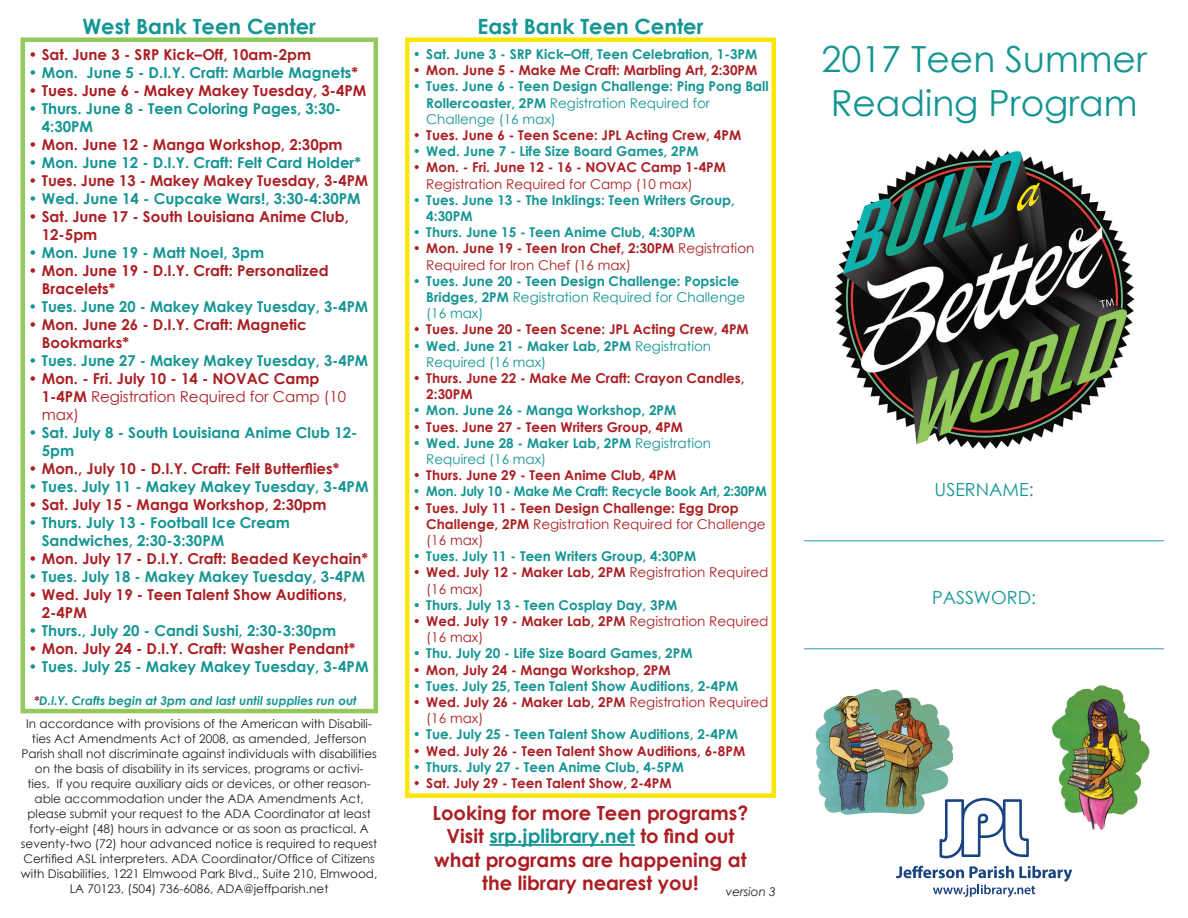
<style>
.page{position:relative;width:1188px;height:918px;background:#fff}
.page>*{position:absolute;margin:0;border:0;box-sizing:border-box;transform-origin:0 0}
.t1{font:36px/43.2px "Century Gothic";color:#139593}
.t2{font:700 21px "Century Gothic";color:#139593}
.t3{font:700 19.5px "Century Gothic";color:#ab1e23}
.t4{font:700 19.5px "Century Gothic";color:#139593}
.t5{font:18px "Century Gothic";color:#139593}
.t6{font:700 15px/18px "Century Gothic";color:#ab1e23}
.t7{font:700 15px/18px "Century Gothic";color:#139593}
.t8{font:700 13.5px/16.2px "Century Gothic";color:#139593}
.t9{font:700 13.5px/16.2px "Century Gothic";color:#ab1e23}
.t10{font:13.5px/16.2px "Century Gothic";color:#ab1e23}
.t11{font:13.5px/16.2px "Century Gothic";color:#139593}
.t12{font:700 13.5px "Century Gothic";color:#139593;scale:.96 1}
.t13{font:12px/15px "Century Gothic";color:#231f20;text-align:center}
.t14{font:italic 700 12px "Century Gothic";color:#139593}
.t15{font:italic 12px "Century Gothic";color:#231f20}
.s1{color:#ab1e23}
.s2{font-weight:400}
.s3{font-weight:700}
</style>
<div class="page">
<img style="left:815px;top:688px;width:138px;height:127px">
<img style="left:1052px;top:685px;width:97px;height:145px">
<img style="left:834px;top:150px;width:300px;height:299px">
<div style="left:405px;top:38px;width:371px;height:760px;border:4px solid #fbe607"></div>
<div style="left:21px;top:38px;width:357px;height:675px;border:4px solid #92c95b"></div>
<svg style="left:940px;top:798px;width:89px;height:60px"></svg>
<svg style="left:896px;top:866px;width:176px;height:31px"></svg>
<hr style="left:489px;top:844px;width:146px;height:2px;background:#139593">
<p class="t2" style="left:82px;top:11px;width:235px">West Bank Teen Center</p>
<p class="t6" style="left:28px;top:45px;width:284px">• Sat. June 3 - SRP Kick–Off, 10am-2pm</p>
<p class="t7" style="left:28px;top:63px;width:331px">• Mon. June 5 - D.I.Y. Craft: Marble Magnets<span class="s1">*</span></p>
<p class="t6" style="left:28px;top:81px;width:340px">• Tues. June 6 - Makey Makey Tuesday, 3-4PM</p>
<p class="t7" style="left:42px;top:99px;width:301px;text-indent:-14px">• Thurs. June 8 - Teen Coloring Pages, 3:30-<br>4:30PM</p>
<p class="t6" style="left:28px;top:135px;width:316px">• Mon. June 12 - Manga Workshop, 2:30pm</p>
<p class="t7" style="left:28px;top:153px;width:334px">• Mon. June 12 - D.I.Y. Craft: Felt Card Holder*</p>
<p class="t6" style="left:28px;top:171px;width:341px">• Tues. June 13 - Makey Makey Tuesday, 3-4PM</p>
<p class="t7" style="left:28px;top:189px;width:334px">• Wed. June 14 - Cupcake Wars!, 3:30-4:30PM</p>
<p class="t6" style="left:42px;top:207px;width:309px;text-indent:-14px">• Sat. June 17 - South Louisiana Anime Club,<br>12-5pm</p>
<p class="t7" style="left:28px;top:243px;width:237px">• Mon. June 19 - Matt Noel, 3pm</p>
<p class="t6" style="left:42px;top:261px;width:288px;text-indent:-14px">• Mon. June 19 - D.I.Y. Craft: Personalized<br>Bracelets*</p>
<p class="t7" style="left:28px;top:297px;width:341px">• Tues. June 20 - Makey Makey Tuesday, 3-4PM</p>
<p class="t6" style="left:42px;top:315px;width:266px;text-indent:-14px">• Mon. June 26 - D.I.Y. Craft: Magnetic<br>Bookmarks*</p>
<p class="t7" style="left:28px;top:351px;width:341px">• Tues. June 27 - Makey Makey Tuesday, 3-4PM</p>
<p class="t6" style="left:42px;top:369px;width:306px;text-indent:-14px">• Mon. - Fri. July 10 - 14 - NOVAC Camp<br>1-4PM <span class="s2">Registration Required for Camp (10 max)</span></p>
<p class="t7" style="left:42px;top:423px;width:317px;text-indent:-14px">• Sat. July 8 - South Louisiana Anime Club 12-<br>5pm</p>
<p class="t6" style="left:28px;top:459px;width:313px">• Mon., July 10 - D.I.Y. Craft: Felt Butterflies*</p>
<p class="t7" style="left:28px;top:477px;width:342px">• Tues. July 11 - Makey Makey Tuesday, 3-4PM</p>
<p class="t6" style="left:28px;top:495px;width:300px">• Sat. July 15 - Manga Workshop, 2:30pm</p>
<p class="t7" style="left:42px;top:513px;width:250px;text-indent:-14px">• Thurs. July 13 - Football Ice Cream<br>Sandwiches, 2:30-3:30PM</p>
<p class="t6" style="left:28px;top:549px;width:341px">• Mon. July 17 - D.I.Y. Craft: Beaded Keychain*</p>
<p class="t7" style="left:28px;top:567px;width:338px">• Tues. July 18 - Makey Makey Tuesday, 3-4PM</p>
<p class="t6" style="left:42px;top:585px;width:307px;text-indent:-14px">• Wed. July 19 - Teen Talent Show Auditions,<br>2-4PM</p>
<p class="t7" style="left:28px;top:621px;width:309px">• Thurs., July 20 - Candi Sushi, 2:30-3:30pm</p>
<p class="t6" style="left:28px;top:639px;width:328px">• Mon. July 24 - D.I.Y. Craft: Washer Pendant*</p>
<p class="t7" style="left:28px;top:657px;width:342px">• Tues. July 25 - Makey Makey Tuesday, 3-4PM</p>
<p class="t14" style="left:34px;top:691px;width:324px"><span class="s1">*</span>D.I.Y. Crafts begin at 3pm and last until supplies run out</p>
<p class="t13" style="left:21px;top:716px;width:358px">In accordance with provisions of the American with Disabili&shy;ties Act Amendments Act of 2008, as amended, Jefferson Parish shall not discriminate against individuals with disabilities on the basis of disability in its services, programs or activi-<br>ties. If you require auxiliary aids or devices, or other reason&shy;able accommodation under the ADA Amendments Act, please submit your request to the ADA Coordinator at least forty-eight (48) hours in advance or as soon as practical. A seventy-two (72) hour advanced notice is required to request Certified ASL interpreters. ADA Coordinator/Office of Citizens with Disabilities, 1221 Elmwood Park Blvd., Suite 210, Elmwood, LA 70123, (504) 736-6086, ADA@jeffparish.net</p>
<p class="t2" style="left:478px;top:11px;width:227px">East Bank Teen Center</p>
<p class="t8" style="left:413px;top:45px;width:346px">• Sat. June 3 - SRP Kick–Off, Teen Celebration, 1-3PM</p>
<p class="t9" style="left:413px;top:62px;width:346px">• Mon. June 5 - Make Me Craft: Marbling Art, 2:30PM</p>
<p class="t8" style="left:426px;top:78px;width:344px;text-indent:-14px">• Tues. June 6 - Teen Design Challenge: Ping Pong Ball<br>Rollercoaster, 2PM <span class="s2">Registration Required for<br>Challenge (16 max)</span></p>
<p class="t9" style="left:413px;top:126px;width:330px">• Tues. June 6 - Teen Scene: JPL Acting Crew, 4PM</p>
<p class="t8" style="left:413px;top:143px;width:287px">• Wed. June 7 - Life Size Board Games, 2PM</p>
<p class="t9" style="left:426px;top:159px;width:301px;text-indent:-14px">• Mon. - Fri. June 12 - 16 - NOVAC Camp 1-4PM<br><span class="s2">Registration Required for Camp (10 max)</span></p>
<p class="t8" style="left:426px;top:191px;width:310px;text-indent:-14px">• Tues. June 13 - The Inklings: Teen Writers Group,<br>4:30PM</p>
<p class="t8" style="left:413px;top:224px;width:284px">• Thurs. June 15 - Teen Anime Club, 4:30PM</p>
<p class="t10" style="left:426px;top:240px;width:330px;text-indent:-14px"><span class="s3">• Mon. June 19 - Teen Iron Chef, 2:30PM</span> Registration<br>Required for Iron Chef (16 max)</p>
<p class="t8" style="left:426px;top:272px;width:320px;text-indent:-14px">• Tues. June 20 - Teen Design Challenge: Popsicle<br>Bridges, 2PM <span class="s2">Registration Required for Challenge (16 max)</span></p>
<p class="t9" style="left:413px;top:321px;width:337px">• Tues. June 20 - Teen Scene: JPL Acting Crew, 4PM</p>
<p class="t11" style="left:426px;top:337px;width:286px;text-indent:-14px"><span class="s3">• Wed. June 21 - Maker Lab, 2PM</span> Registration<br>Required (16 max)</p>
<p class="t9" style="left:426px;top:369px;width:320px;text-indent:-14px">• Thurs. June 22 - Make Me Craft: Crayon Candles,<br>2:30PM</p>
<p class="t8" style="left:413px;top:402px;width:265px">• Mon. June 26 - Manga Workshop, 2PM</p>
<p class="t9" style="left:413px;top:418px;width:272px">• Tues. June 27 - Teen Writers Group, 4PM</p>
<p class="t11" style="left:426px;top:435px;width:286px;text-indent:-14px"><span class="s3">• Wed. June 28 - Maker Lab, 2PM</span> Registration<br>Required (16 max)</p>
<p class="t9" style="left:413px;top:467px;width:265px">• Thurs. June 29 - Teen Anime Club, 4PM</p>
<p class="t12" style="left:413px;top:481px;width:370px">• Mon. July 10 - Make Me Craft: Recycle Book Art, 2:30PM</p>
<p class="t9" style="left:426px;top:499px;width:341px;text-indent:-14px">• Tues. July 11 - Teen Design Challenge: Egg Drop<br>Challenge, 2PM <span class="s2">Registration Required for Challenge (16 max)</span></p>
<p class="t8" style="left:413px;top:548px;width:285px">• Tues. July 11 - Teen Writers Group, 4:30PM</p>
<p class="t10" style="left:426px;top:564px;width:344px;text-indent:-14px"><span class="s3">• Wed. July 12 - Maker Lab, 2PM</span> Registration Required (16 max)</p>
<p class="t8" style="left:413px;top:596px;width:266px">• Thurs. July 13 - Teen Cosplay Day, 3PM</p>
<p class="t10" style="left:426px;top:613px;width:344px;text-indent:-14px"><span class="s3">• Wed. July 19 - Maker Lab, 2PM</span> Registration Required (16 max)</p>
<p class="t8" style="left:413px;top:645px;width:281px">• Thu. July 20 - Life Size Board Games, 2PM</p>
<p class="t9" style="left:413px;top:661px;width:259px">• Mon, July 24 - Manga Workshop, 2PM</p>
<p class="t8" style="left:413px;top:677px;width:327px">• Tues. July 25, Teen Talent Show Auditions, 2-4PM</p>
<p class="t10" style="left:426px;top:694px;width:344px;text-indent:-14px"><span class="s3">• Wed. July 26 - Maker Lab, 2PM</span> Registration Required (16 max)</p>
<p class="t8" style="left:413px;top:726px;width:327px">• Tue. July 25 - Teen Talent Show Auditions, 2-4PM</p>
<p class="t9" style="left:413px;top:742px;width:334px">• Wed. July 26 - Teen Talent Show Auditions, 6-8PM</p>
<p class="t8" style="left:413px;top:758px;width:273px">• Thurs. July 27 - Teen Anime Club, 4-5PM</p>
<p class="t9" style="left:413px;top:774px;width:260px">• Sat. July 29 - Teen Talent Show, 2-4PM</p>
<p class="t3" style="left:433px;top:798px;width:317px">Looking for more Teen programs?</p>
<p class="t4" style="left:447px;top:821px;width:289px"><span class="s1">Visit</span> srp.jplibrary.net <span class="s1">to find out</span></p>
<p class="t3" style="left:434px;top:845px;width:314px">what programs are happening at</p>
<p class="t3" style="left:482px;top:868px;width:218px">the library nearest you!</p>
<p class="t15" style="left:726px;top:884px;width:52px">version 3</p>
<p class="t1" style="left:821px;top:37px;width:327px">2017 Teen Summer<br>Reading Program</p>
<p class="t5" style="left:935px;top:477px;width:101px">USERNAME:</p>
<p class="t5" style="left:804px;top:520px;width:361px">________________________________________</p>
<p class="t5" style="left:932px;top:585px;width:106px">PASSWORD:</p>
<p class="t5" style="left:804px;top:628px;width:361px">________________________________________</p>
</div>
